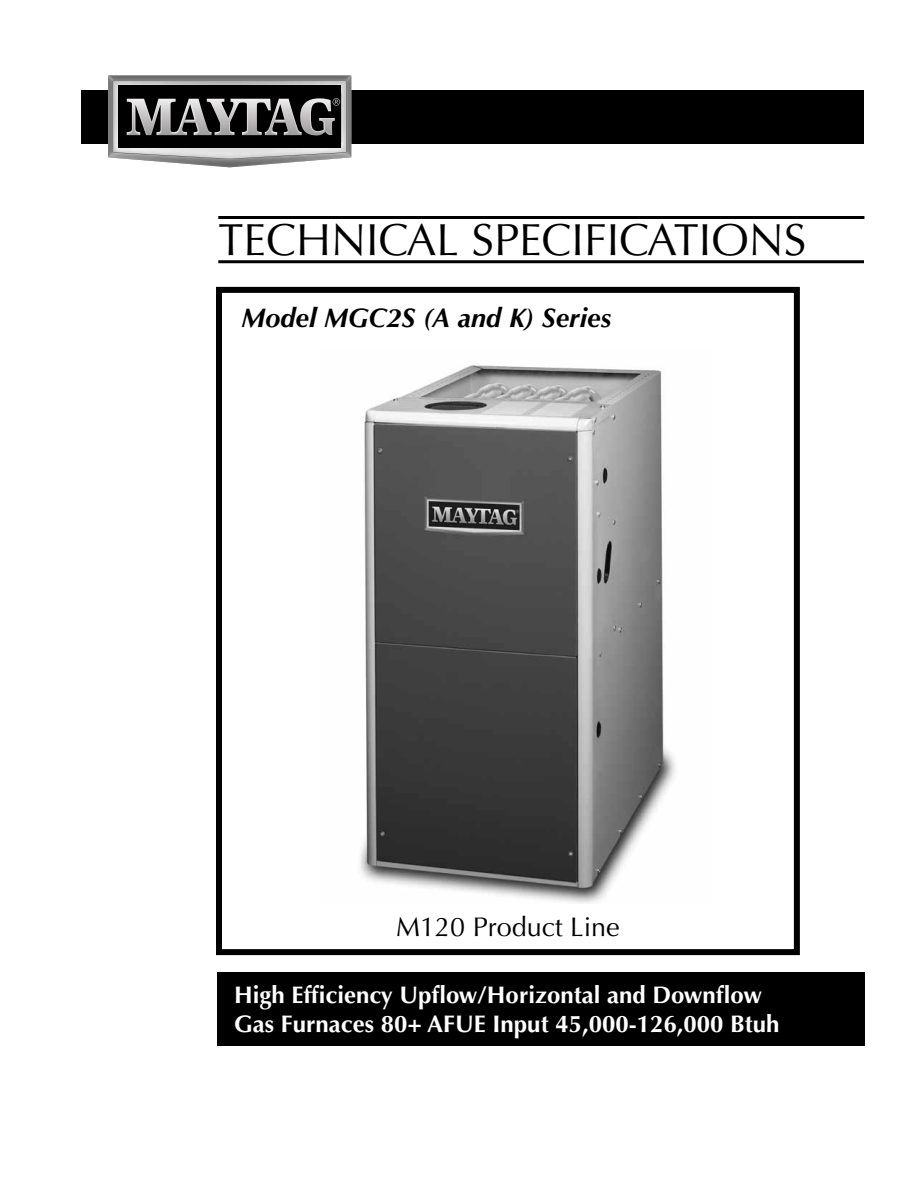
<style>
.page{position:relative;width:918px;height:1188px;background:#fff}
.page>*{position:absolute;margin:0;border:0;box-sizing:border-box;transform-origin:0 0}
.t1{font:45px "Optima";color:#000}
.t2{font:italic 700 27px "Optima";color:#000}
.t3{font:27px "Optima";color:#000}
.t4{font:700 24px/29.2px "Optima";color:#fff}
</style>
<div class="page">
<div style="left:216px;top:287px;width:584px;height:668px;border:6px solid #000"></div>
<div style="left:217px;top:972px;width:647px;height:73px;background:#000"></div>
<hr style="left:218px;top:216px;width:646px;height:3px;background:#000">
<hr style="left:218px;top:260px;width:646px;height:3px;background:#000">
<div style="left:81px;top:90px;width:783px;height:54px;background:#000"></div>
<svg style="left:108px;top:75px;width:243px;height:93px"></svg>
<img style="left:360px;top:365px;width:315px;height:538px">
<h1 class="t1" style="left:219px;top:214px;width:589px">TECHNICAL SPECIFICATIONS</h1>
<p class="t2" style="left:242px;top:302px;width:371px">Model MGC2S (A and K) Series</p>
<p class="t3" style="left:396px;top:911px;width:225px">M120 Product Line</p>
<p class="t4" style="left:234px;top:981px;width:547px">High Efficiency Upflow/Horizontal and Downflow<br>Gas Furnaces 80+ AFUE Input 45,000-126,000 Btuh</p>
</div>
